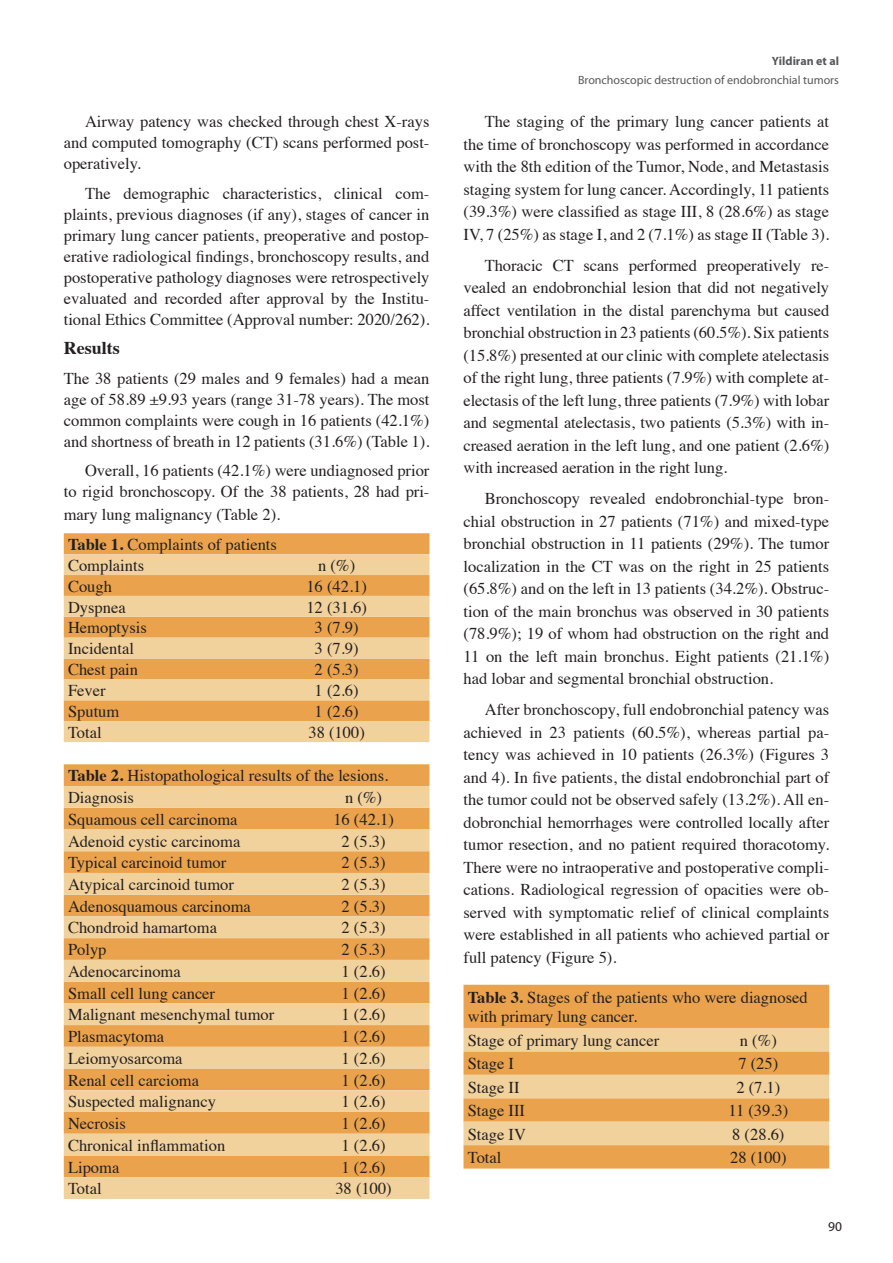
<style>
.page{position:relative;width:893px;height:1263px;background:#fff}
.page>*{position:absolute;margin:0;border:0;box-sizing:border-box;transform-origin:0 0}
.t1{font:700 18px "Times";color:#231f20}
.t2{font:16.5px/22.5px "Times";color:#231f20;text-align:justify}
.t3{font:13.5px "Myriad Pro";color:#231f20}
.t4{font:12px "Myriad Pro";color:#57585a}
.t5{font:700 12px "Myriad Pro";color:#57585a}
.s1{font-weight:700}
</style>
<div class="page">
<div style="left:64px;top:533px;width:365px;height:21px;background:#eaa34c"></div>
<svg style="left:64px;top:554px;width:365px;height:188px;background:#eebd79"></svg>
<div style="left:64px;top:764px;width:365px;height:22px;background:#eaa34c"></div>
<svg style="left:64px;top:786px;width:365px;height:413px;background:#edbb77"></svg>
<div style="left:463px;top:985px;width:366px;height:183px;background:#eaa34c"></div>
<svg style="left:463px;top:1028px;width:366px;height:117px;background:#eebf7d"></svg>
<p class="t2" style="left:64px;top:110px;width:367px;line-height:21px;text-indent:21px">Airway patency was checked through chest X-rays and computed tomography (CT) scans performed post&shy;operatively.</p>
<p class="t2" style="left:64px;top:181px;width:367px;line-height:21px;text-indent:21px">The demographic characteristics, clinical com&shy;plaints, previous diagnoses (if any), stages of cancer in primary lung cancer patients, preoperative and postop&shy;erative radiological findings, bronchoscopy results, and postoperative pathology diagnoses were retrospectively evaluated and recorded after approval by the Institu&shy;tional Ethics Committee (Approval number: 2020/262).</p>
<p class="t1" style="left:64px;top:331px;width:57px">Results</p>
<p class="t2" style="left:64px;top:366px;width:367px;line-height:21px">The 38 patients (29 males and 9 females) had a mean age of 58.89 ±9.93 years (range 31-78 years). The most common complaints were cough in 16 patients (42.1%) and shortness of breath in 12 patients (31.6%) (Table 1).</p>
<p class="t2" style="left:64px;top:459px;width:367px;line-height:21px;text-align:right">Overall, 16 patients (42.1%) were undiagnosed prior<br>to rigid bronchoscopy. Of the 38 patients, 28 had pri-</p>
<p class="t2" style="left:64px;top:501px;width:218px">mary lung malignancy (Table 2).</p>
<p class="t2" style="left:68px;top:532px;width:210px;line-height:20.9px"><span class="s1">Table 1.</span> Complaints of patients<br>Complaints</p>
<p class="t2" style="left:318px;top:552px;width:39px">n (%)</p>
<p class="t2" style="left:68px;top:573px;width:46px">Cough</p>
<p class="t2" style="left:306px;top:573px;width:62px">16 (42.1)</p>
<p class="t2" style="left:68px;top:594px;width:59px">Dyspnea</p>
<p class="t2" style="left:306px;top:594px;width:62px">12 (31.6)</p>
<p class="t2" style="left:68px;top:615px;width:80px">Hemoptysis</p>
<p class="t2" style="left:315px;top:615px;width:45px">3 (7.9)</p>
<p class="t2" style="left:68px;top:636px;width:67px">Incidental</p>
<p class="t2" style="left:315px;top:636px;width:45px">3 (7.9)</p>
<p class="t2" style="left:68px;top:657px;width:72px">Chest pain</p>
<p class="t2" style="left:315px;top:657px;width:45px">2 (5.3)</p>
<p class="t2" style="left:68px;top:678px;width:39px">Fever</p>
<p class="t2" style="left:315px;top:678px;width:45px">1 (2.6)</p>
<p class="t2" style="left:68px;top:699px;width:53px">Sputum</p>
<p class="t2" style="left:315px;top:699px;width:45px">1 (2.6)</p>
<p class="t2" style="left:68px;top:719px;width:35px">Total</p>
<p class="t2" style="left:308px;top:719px;width:58px">38 (100)</p>
<p class="t2" style="left:68px;top:763px;width:322px;line-height:21.8px"><span class="s1">Table 2.</span> Histopathological results of the lesions.<br>Diagnosis</p>
<p class="t2" style="left:345px;top:785px;width:39px">n (%)</p>
<p class="t2" style="left:68px;top:807px;width:171px">Squamous cell carcinoma</p>
<p class="t2" style="left:333px;top:807px;width:62px">16 (42.1)</p>
<p class="t2" style="left:68px;top:828px;width:174px">Adenoid cystic carcinoma</p>
<p class="t2" style="left:342px;top:828px;width:45px">2 (5.3)</p>
<p class="t2" style="left:68px;top:850px;width:160px">Typical carcinoid tumor</p>
<p class="t2" style="left:342px;top:850px;width:45px">2 (5.3)</p>
<p class="t2" style="left:68px;top:872px;width:167px">Atypical carcinoid tumor</p>
<p class="t2" style="left:342px;top:872px;width:45px">2 (5.3)</p>
<p class="t2" style="left:68px;top:893px;width:184px">Adenosquamous carcinoma</p>
<p class="t2" style="left:342px;top:893px;width:45px">2 (5.3)</p>
<p class="t2" style="left:68px;top:915px;width:150px">Chondroid hamartoma</p>
<p class="t2" style="left:342px;top:915px;width:45px">2 (5.3)</p>
<p class="t2" style="left:68px;top:937px;width:40px">Polyp</p>
<p class="t2" style="left:342px;top:937px;width:45px">2 (5.3)</p>
<p class="t2" style="left:68px;top:959px;width:114px">Adenocarcinoma</p>
<p class="t2" style="left:342px;top:959px;width:45px">1 (2.6)</p>
<p class="t2" style="left:68px;top:980px;width:149px">Small cell lung cancer</p>
<p class="t2" style="left:342px;top:980px;width:45px">1 (2.6)</p>
<p class="t2" style="left:68px;top:1002px;width:208px">Malignant mesenchymal tumor</p>
<p class="t2" style="left:342px;top:1002px;width:45px">1 (2.6)</p>
<p class="t2" style="left:68px;top:1024px;width:98px">Plasmacytoma</p>
<p class="t2" style="left:342px;top:1024px;width:45px">1 (2.6)</p>
<p class="t2" style="left:68px;top:1046px;width:116px">Leiomyosarcoma</p>
<p class="t2" style="left:342px;top:1046px;width:45px">1 (2.6)</p>
<p class="t2" style="left:68px;top:1067px;width:133px">Renal cell carcioma</p>
<p class="t2" style="left:342px;top:1067px;width:45px">1 (2.6)</p>
<p class="t2" style="left:68px;top:1089px;width:150px">Suspected malignancy</p>
<p class="t2" style="left:342px;top:1089px;width:45px">1 (2.6)</p>
<p class="t2" style="left:68px;top:1111px;width:59px">Necrosis</p>
<p class="t2" style="left:342px;top:1111px;width:45px">1 (2.6)</p>
<p class="t2" style="left:68px;top:1132px;width:159px">Chronical inflammation</p>
<p class="t2" style="left:342px;top:1132px;width:45px">1 (2.6)</p>
<p class="t2" style="left:68px;top:1154px;width:53px">Lipoma</p>
<p class="t2" style="left:342px;top:1154px;width:45px">1 (2.6)</p>
<p class="t2" style="left:68px;top:1176px;width:35px">Total</p>
<p class="t2" style="left:335px;top:1176px;width:58px">38 (100)</p>
<p class="t5" style="left:772px;top:54px;width:69px">Yildiran et al</p>
<p class="t4" style="left:578px;top:72px;width:262px">Bronchoscopic destruction of endobronchial tumors</p>
<p class="t2" style="left:463px;top:109px;width:367px;text-indent:21px">The staging of the primary lung cancer patients at the time of bronchoscopy was performed in accordance with the 8th edition of the Tumor, Node, and Metastasis staging system for lung cancer. Accordingly, 11 patients (39.3%) were classified as stage III, 8 (28.6%) as stage IV, 7 (25%) as stage I, and 2 (7.1%) as stage II (Table 3).</p>
<p class="t2" style="left:463px;top:252px;width:367px;text-indent:21px">Thoracic CT scans performed preoperatively re&shy;vealed an endobronchial lesion that did not negatively affect ventilation in the distal parenchyma but caused bronchial obstruction in 23 patients (60.5%). Six patients (15.8%) presented at our clinic with complete atelectasis of the right lung, three patients (7.9%) with complete at&shy;electasis of the left lung, three patients (7.9%) with lobar and segmental atelectasis, two patients (5.3%) with in&shy;creased aeration in the left lung, and one patient (2.6%) with increased aeration in the right lung.</p>
<p class="t2" style="left:463px;top:486px;width:367px;text-indent:21px">Bronchoscopy revealed endobronchial-type bron&shy;chial obstruction in 27 patients (71%) and mixed-type bronchial obstruction in 11 patients (29%). The tumor localization in the CT was on the right in 25 patients (65.8%) and on the left in 13 patients (34.2%). Obstruc&shy;tion of the main bronchus was observed in 30 patients (78.9%); 19 of whom had obstruction on the right and 11 on the left main bronchus. Eight patients (21.1%) had lobar and segmental bronchial obstruction.</p>
<p class="t2" style="left:463px;top:697px;width:367px;text-indent:21px">After bronchoscopy, full endobronchial patency was achieved in 23 patients (60.5%), whereas partial pa&shy;tency was achieved in 10 patients (26.3%) (Figures 3 and 4). In five patients, the distal endobronchial part of the tumor could not be observed safely (13.2%). All en&shy;dobronchial hemorrhages were controlled locally after tumor resection, and no patient required thoracotomy.<br>There were no intraoperative and postoperative compli&shy;cations. Radiological regression of opacities were ob&shy;served with symptomatic relief of clinical complaints were established in all patients who achieved partial or full patency (Figure 5).</p>
<p class="t2" style="left:468px;top:986px;width:341px;line-height:19.8px"><span class="s1">Table 3.</span> Stages of the patients who were diagnosed with primary lung cancer.</p>
<p class="t2" style="left:468px;top:1028px;width:193px">Stage of primary lung cancer</p>
<p class="t2" style="left:740px;top:1028px;width:39px">n (%)</p>
<p class="t2" style="left:468px;top:1051px;width:48px">Stage I</p>
<p class="t2" style="left:738px;top:1051px;width:41px">7 (25)</p>
<p class="t2" style="left:468px;top:1074px;width:53px">Stage II</p>
<p class="t2" style="left:736px;top:1074px;width:45px">2 (7.1)</p>
<p class="t2" style="left:468px;top:1098px;width:59px">Stage III</p>
<p class="t2" style="left:728px;top:1098px;width:61px">11 (39.3)</p>
<p class="t2" style="left:468px;top:1121px;width:60px">Stage IV</p>
<p class="t2" style="left:732px;top:1121px;width:54px">8 (28.6)</p>
<p class="t2" style="left:468px;top:1145px;width:35px">Total</p>
<p class="t2" style="left:730px;top:1145px;width:58px">28 (100)</p>
<p class="t3" style="left:828px;top:1218px;width:15px">90</p>
</div>
